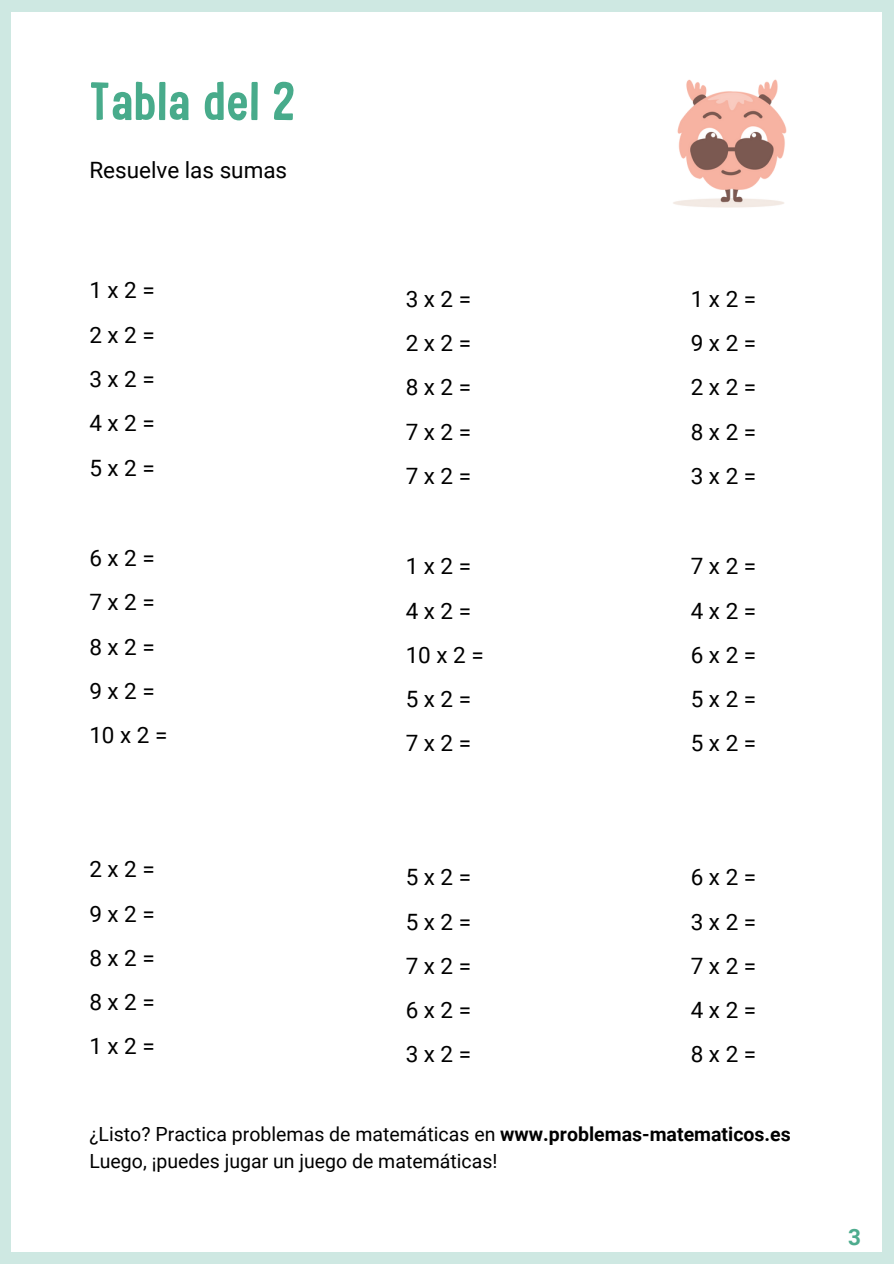
<style>
.page{position:relative;width:894px;height:1264px;background:#fff}
.page>*{position:absolute;margin:0;border:0;box-sizing:border-box;transform-origin:0 0}
.t1{font:54px "Childling";letter-spacing:.02em;color:#48ab8b}
.t2{font:22.5px "Roboto";color:#000}
.t3{font:700 22.5px "Roboto";color:#4eac8e}
.t4{font:19.5px/27px "Roboto";color:#000}
.s1{font-weight:700}
</style>
<div class="page">
<div style="left:0;top:0;width:893px;height:1263px;background:#cee8e2"></div>
<div style="left:11px;top:12px;width:871px;height:1239px;background:#fff"></div>
<img style="left:673px;top:79px;width:114px;height:129px">
<h2 class="t1" style="left:89px;top:77px;width:207px">Tabla del 2</h2>
<h2 class="t2" style="left:89px;top:157px;width:199px">Resuelve las sumas</h2>
<h1 class="t2" style="left:89px;top:277px;width:67px">1 x 2 =</h1>
<h2 class="t2" style="left:89px;top:322px;width:67px">2 x 2 =</h2>
<h2 class="t2" style="left:89px;top:366px;width:67px">3 x 2 =</h2>
<h2 class="t2" style="left:89px;top:410px;width:67px">4 x 2 =</h2>
<h2 class="t2" style="left:89px;top:454px;width:67px">5 x 2 =</h2>
<h2 class="t2" style="left:89px;top:545px;width:67px">6 x 2 =</h2>
<h2 class="t2" style="left:89px;top:589px;width:67px">7 x 2 =</h2>
<h2 class="t2" style="left:89px;top:633px;width:67px">8 x 2 =</h2>
<h2 class="t2" style="left:89px;top:678px;width:67px">9 x 2 =</h2>
<h2 class="t2" style="left:89px;top:722px;width:80px">10 x 2 =</h2>
<h2 class="t2" style="left:89px;top:856px;width:67px">2 x 2 =</h2>
<h2 class="t2" style="left:89px;top:900px;width:67px">9 x 2 =</h2>
<h2 class="t2" style="left:89px;top:945px;width:67px">8 x 2 =</h2>
<h2 class="t2" style="left:89px;top:989px;width:67px">8 x 2 =</h2>
<h2 class="t2" style="left:89px;top:1033px;width:67px">1 x 2 =</h2>
<h2 class="t2" style="left:405px;top:286px;width:67px">3 x 2 =</h2>
<h2 class="t2" style="left:405px;top:330px;width:67px">2 x 2 =</h2>
<h2 class="t2" style="left:405px;top:374px;width:67px">8 x 2 =</h2>
<h2 class="t2" style="left:405px;top:419px;width:67px">7 x 2 =</h2>
<h2 class="t2" style="left:405px;top:463px;width:67px">7 x 2 =</h2>
<h2 class="t2" style="left:405px;top:553px;width:67px">1 x 2 =</h2>
<h2 class="t2" style="left:405px;top:597px;width:67px">4 x 2 =</h2>
<h2 class="t2" style="left:405px;top:642px;width:80px">10 x 2 =</h2>
<h2 class="t2" style="left:405px;top:686px;width:67px">5 x 2 =</h2>
<h2 class="t2" style="left:405px;top:730px;width:67px">7 x 2 =</h2>
<h2 class="t2" style="left:405px;top:864px;width:67px">5 x 2 =</h2>
<h2 class="t2" style="left:405px;top:909px;width:67px">5 x 2 =</h2>
<h2 class="t2" style="left:405px;top:953px;width:67px">7 x 2 =</h2>
<h2 class="t2" style="left:405px;top:997px;width:67px">6 x 2 =</h2>
<h2 class="t2" style="left:405px;top:1041px;width:67px">3 x 2 =</h2>
<h2 class="t2" style="left:690px;top:286px;width:67px">1 x 2 =</h2>
<h2 class="t2" style="left:690px;top:330px;width:67px">9 x 2 =</h2>
<h2 class="t2" style="left:690px;top:374px;width:67px">2 x 2 =</h2>
<h2 class="t2" style="left:690px;top:419px;width:67px">8 x 2 =</h2>
<h2 class="t2" style="left:690px;top:463px;width:67px">3 x 2 =</h2>
<h2 class="t2" style="left:690px;top:553px;width:67px">7 x 2 =</h2>
<h2 class="t2" style="left:690px;top:597px;width:67px">4 x 2 =</h2>
<h2 class="t2" style="left:690px;top:642px;width:67px">6 x 2 =</h2>
<h2 class="t2" style="left:690px;top:686px;width:67px">5 x 2 =</h2>
<h2 class="t2" style="left:690px;top:730px;width:67px">5 x 2 =</h2>
<h2 class="t2" style="left:690px;top:864px;width:67px">6 x 2 =</h2>
<h2 class="t2" style="left:690px;top:909px;width:67px">3 x 2 =</h2>
<h2 class="t2" style="left:690px;top:953px;width:67px">7 x 2 =</h2>
<h2 class="t2" style="left:690px;top:997px;width:67px">4 x 2 =</h2>
<h2 class="t2" style="left:690px;top:1041px;width:67px">8 x 2 =</h2>
<p class="t4" style="left:89px;top:1120px;width:702px">¿Listo? Practica problemas de matemáticas en <span class="s1">www.problemas-matematicos.es<br></span>Luego, ¡puedes jugar un juego de matemáticas!</p>
<p class="t3" style="left:848px;top:1224px;width:14px">3</p>
</div>
